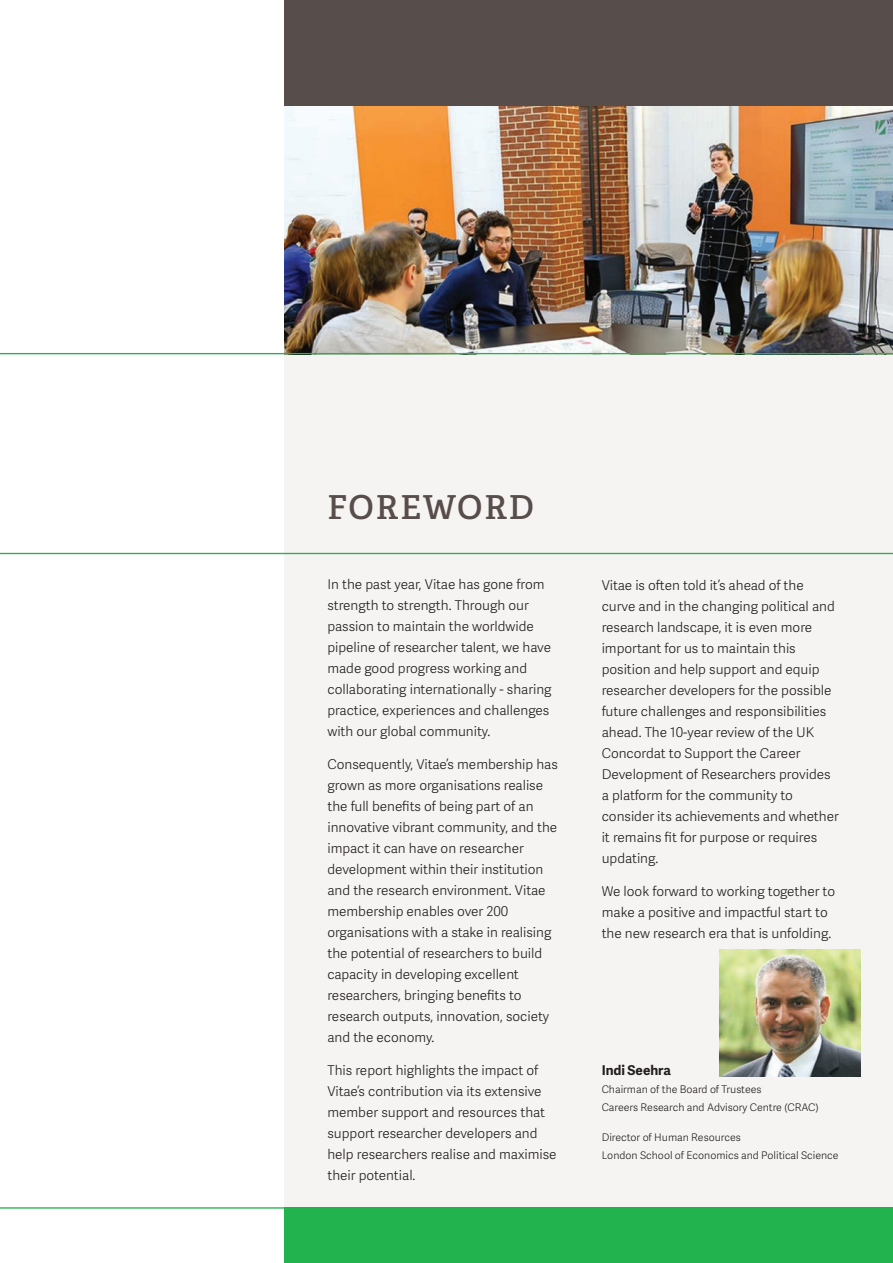
<style>
.page{position:relative;width:893px;height:1263px;background:#fff}
.page>*{position:absolute;margin:0;border:0;box-sizing:border-box;transform-origin:0 0}
.t1{font:600 33px "Adelle";letter-spacing:.06em;color:#574d4a}
.t2{font:300 13.5px/21px "Adelle Sans";color:#231f20}
.t3{font:700 13.5px "Adelle Sans";color:#231f20}
.t4{font:300 10.5px "Adelle Sans";color:#231f20}
</style>
<div class="page">
<div style="left:285px;top:353px;width:608px;height:855px;background:#f6f3f3"></div>
<div style="left:285px;top:0;width:608px;height:106px;background:#574d4a"></div>
<img style="left:285px;top:106px;width:608px;height:247px">
<div style="left:285px;top:1208px;width:608px;height:55px;background:#22b24e"></div>
<img style="left:720px;top:949px;width:140px;height:128px">
<hr style="left:0;top:553px;width:893px;height:1px;background:#22b24e">
<hr style="left:0;top:1207px;width:893px;height:1px;background:#22b24e">
<hr style="left:0;top:353px;width:893px;height:1px;background:#22b24e">
<p class="t1" style="left:327px;top:486px;width:208px">FOREWORD</p>
<p class="t2" style="left:327px;top:573px;width:219px">In the past year, Vitae has gone from strength to strength. Through our</p>
<p class="t2" style="left:327px;top:615px;width:208px">passion to maintain the worldwide</p>
<p class="t2" style="left:327px;top:636px;width:225px">pipeline of researcher talent, we have made good progress working and</p>
<p class="t2" style="left:327px;top:678px;width:226px">collaborating internationally - sharing practice, experiences and challenges with our global community.</p>
<p class="t2" style="left:327px;top:753px;width:232px">Consequently, Vitae’s membership has grown as more organisations realise</p>
<p class="t2" style="left:327px;top:795px;width:231px">the full benefits of being part of an innovative vibrant community, and the impact it can have on researcher development within their institution and the research environment. Vitae membership enables over 200 organisations with a stake in realising the potential of researchers to build capacity in developing excellent researchers, bringing benefits to research outputs, innovation, society and the economy.</p>
<p class="t2" style="left:327px;top:1059px;width:219px">This report highlights the impact of Vitae’s contribution via its extensive member support and resources that support researcher developers and</p>
<p class="t2" style="left:327px;top:1143px;width:231px">help researchers realise and maximise their potential.</p>
<p class="t2" style="left:602px;top:574px;width:235px">Vitae is often told it’s ahead of the curve and in the changing political and research landscape, it is even more</p>
<p class="t2" style="left:602px;top:637px;width:231px">important for us to maintain this position and help support and equip researcher developers for the possible future challenges and responsibilities ahead. The 10-year review of the UK Concordat to Support the Career Development of Researchers provides</p>
<p class="t2" style="left:602px;top:784px;width:239px">a platform for the community to consider its achievements and whether it remains fit for purpose or requires updating.</p>
<p class="t2" style="left:602px;top:880px;width:235px">We look forward to working together to make a positive and impactful start to the new research era that is unfolding.</p>
<p class="t3" style="left:602px;top:1060px;width:71px">Indi Seehra</p>
<p class="t4" style="left:602px;top:1081px;width:161px">Chairman of the Board of Trustees</p>
<p class="t4" style="left:602px;top:1099px;width:218px">Careers Research and Advisory Centre (CRAC)</p>
<p class="t4" style="left:602px;top:1129px;width:141px">Director of Human Resources</p>
<p class="t4" style="left:602px;top:1147px;width:238px">London School of Economics and Political Science</p>
</div>
